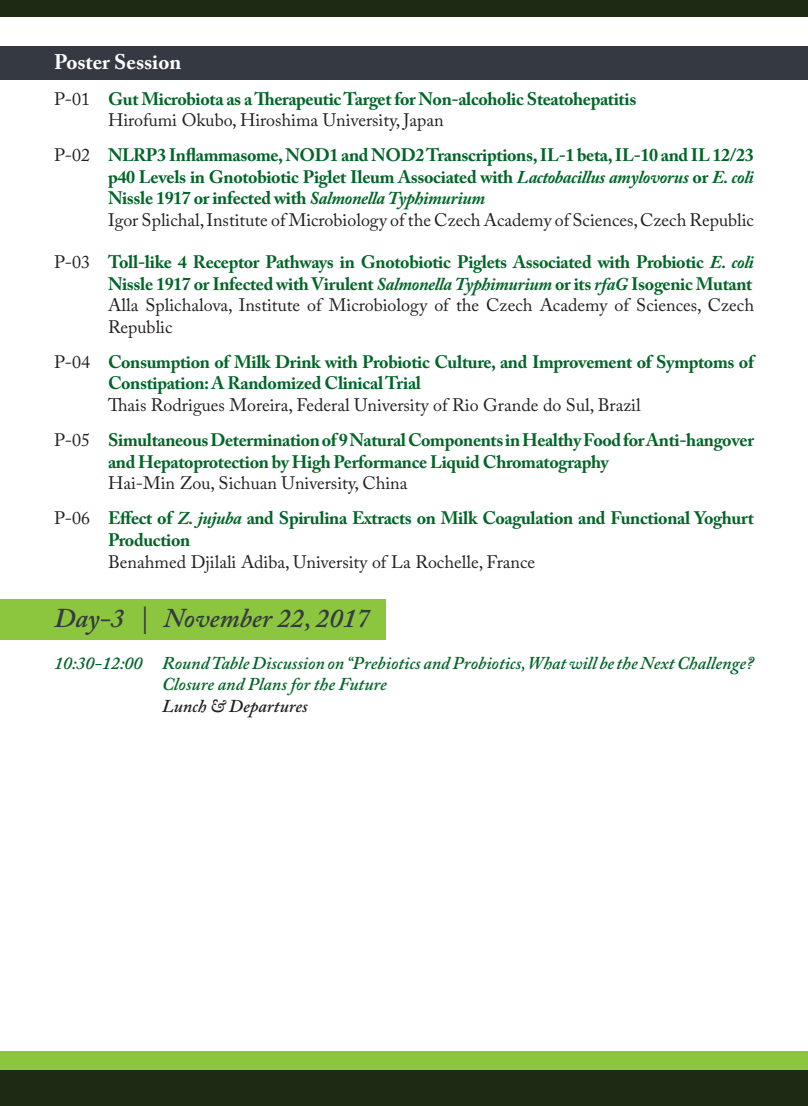
<style>
.page{position:relative;width:808px;height:1106px;background:#fff}
.page>*{position:absolute;margin:0;border:0;box-sizing:border-box;transform-origin:0 0}
.t1{font:italic 600 27px "Adobe Caslon Pro";color:#353942}
.t2{font:700 21px "Adobe Caslon Pro";color:#fff}
.t3{font:700 18px/21.6px "Adobe Caslon Pro";letter-spacing:-.02em;color:#026528}
.t4{font:18px/21.6px "Adobe Caslon Pro";color:#231f20}
.t5{font:italic 600 18px/21.6px "Adobe Caslon Pro";color:#026528}
.t6{font:italic 600 18px "Adobe Caslon Pro";color:#231f20}
.s1{font-weight:400;color:#231f20}
.s2{font-style:italic}
</style>
<div class="page">
<div style="left:0;top:46px;width:808px;height:34px;background:#353942"></div>
<div style="left:0;top:599px;width:386px;height:40px;background:#8bc63e"></div>
<div style="left:0;top:1069px;width:808px;height:37px;background:#1e2a14"></div>
<div style="left:0;top:1051px;width:808px;height:18px;background:#8bc63e"></div>
<div style="left:0;top:0;width:808px;height:17px;background:#1e2a14"></div>
<p class="t2" style="left:54px;top:50px;width:129px">Poster Session</p>
<p class="t3" style="left:54px;top:88px;width:584px"><span class="s1">P-01</span> Gut Microbiota as a Therapeutic Target for Non-alcoholic Steatohepatitis</p>
<p class="t4" style="left:108px;top:109px;width:337px">Hirofumi Okubo, Hiroshima University, Japan</p>
<p class="t3" style="left:108px;top:144px;width:647px;text-align:justify;text-indent:-54px"><span class="s1">P-02</span> NLRP3 Inflammasome, NOD1 and NOD2 Transcriptions, IL-1 beta, IL-10 and IL 12/23 p40 Levels in Gnotobiotic Piglet Ileum Associated with <span class="s2">Lactobacillus amylovorus</span> or <span class="s2">E. coli </span>Nissle 1917 or infected with <span class="s2">Salmonella Typhimurium</span></p>
<p class="t4" style="left:108px;top:209px;width:647px">Igor Splichal, Institute of Microbiology of the Czech Academy of Sciences, Czech Republic</p>
<p class="t3" style="left:54px;top:251px;width:701px;text-align:right"><span class="s1">P-03</span> Toll-like 4 Receptor Pathways in Gnotobiotic Piglets Associated with Probiotic <span class="s2">E. coli<br></span>Nissle 1917 or Infected with Virulent <span class="s2">Salmonella Typhimurium</span> or its <span class="s2">rfaG</span> Isogenic Mutant</p>
<p class="t4" style="left:108px;top:294px;width:647px">Alla Splichalova, Institute of Microbiology of the Czech Academy of Sciences, Czech<br>Republic</p>
<p class="t3" style="left:108px;top:351px;width:647px;text-indent:-54px"><span class="s1">P-04</span> Consumption of Milk Drink with Probiotic Culture, and Improvement of Symptoms of<br>Constipation: A Randomized Clinical Trial</p>
<p class="t4" style="left:108px;top:394px;width:534px">Thais Rodrigues Moreira, Federal University of Rio Grande do Sul, Brazil</p>
<p class="t3" style="left:108px;top:429px;width:647px;text-indent:-54px"><span class="s1">P-05</span> Simultaneous Determination of 9 Natural Components in Healthy Food for Anti-hangover and Hepatoprotection by High Performance Liquid Chromatography</p>
<p class="t4" style="left:108px;top:472px;width:301px">Hai-Min Zou, Sichuan University, China</p>
<p class="t3" style="left:108px;top:507px;width:647px;text-indent:-54px"><span class="s1">P-06</span> Effect of <span class="s2">Z. jujuba</span> and Spirulina Extracts on Milk Coagulation and Functional Yoghurt<br>Production</p>
<p class="t4" style="left:108px;top:551px;width:429px">Benahmed Djilali Adiba, University of La Rochelle, France</p>
<p class="t1" style="left:54px;top:602px;width:317px">Day-3 | November 22, 2017</p>
<p class="t5" style="left:162px;top:652px;width:593px;text-indent:-108px">10:30-12:00 Round Table Discussion on “Prebiotics and Probiotics, What will be the Next Challenge?<br>Closure and Plans for the Future</p>
<p class="t6" style="left:162px;top:695px;width:147px">Lunch &amp; Departures</p>
</div>
